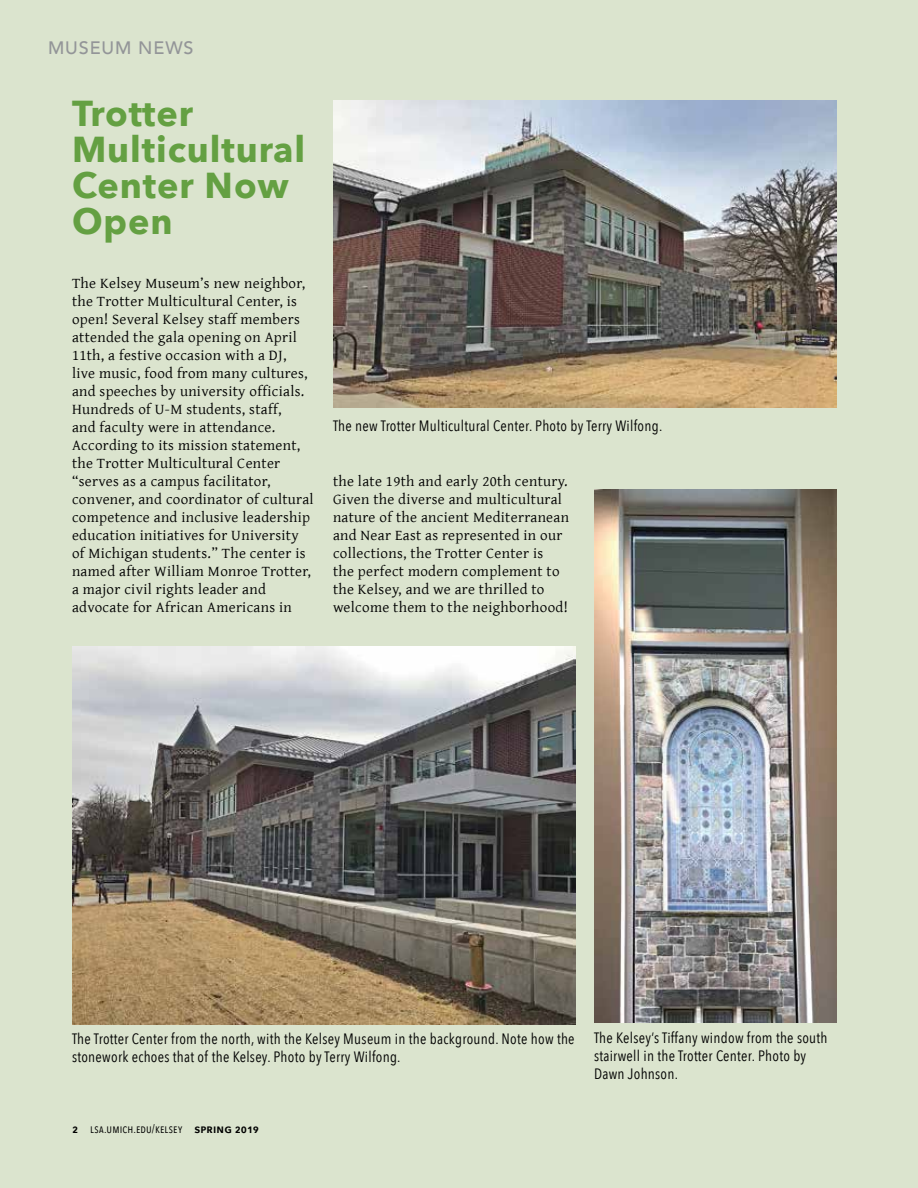
<style>
.page{position:relative;width:918px;height:1188px;background:#fff}
.page>*{position:absolute;margin:0;border:0;box-sizing:border-box;transform-origin:0 0}
.t1{font:700 36px/36px "Avenir Next";letter-spacing:.025em;color:#64a042}
.t2{font:500 18px "Avenir";letter-spacing:.05em;color:#939598}
.t3{font:15px/18px "Gentium Plus";letter-spacing:.02em;color:#000}
.t4{font:15px/18px "Avenir Next Condensed";letter-spacing:.02em;color:#000}
.t5{font:12px "Avenir Next Condensed";letter-spacing:.02em;color:#000}
.s1{font-family:"Avenir Next";font-weight:600}
</style>
<div class="page">
<div style="left:0;top:0;width:917px;height:1188px;background:#dbe4ce"></div>
<img style="left:333px;top:100px;width:504px;height:308px">
<img style="left:72px;top:646px;width:504px;height:378px">
<img style="left:594px;top:489px;width:243px;height:534px">
<p class="t2" style="left:48px;top:32px;width:147px">MUSEUM NEWS</p>
<h1 class="t1" style="left:72px;top:95px;width:235px">Trotter<br>Multicultural<br>Center Now<br>Open</h1>
<p class="t3" style="left:72px;top:273px;width:243px">The Kelsey Museum’s new neighbor, the Trotter Multicultural Center, is open! Several Kelsey staff members attended the gala opening on April 11th, a festive occasion with a DJ,<br>live music, food from many cultures, and speeches by university officials.<br>Hundreds of U-M students, staff,<br>and faculty were in attendance.<br>According to its mission statement, the Trotter Multicultural Center “serves as a campus facilitator, convener, and coordinator of cultural competence and inclusive leadership education initiatives for University of Michigan students.” The center is named after William Monroe Trotter, a major civil rights leader and advocate for African Americans in</p>
<p class="t4" style="left:333px;top:416px;width:331px">The new Trotter Multicultural Center. Photo by Terry Wilfong.</p>
<p class="t3" style="left:333px;top:471px;width:238px">the late 19th and early 20th century.<br>Given the diverse and multicultural nature of the ancient Mediterranean and Near East as represented in our collections, the Trotter Center is<br>the perfect modern complement to the Kelsey, and we are thrilled to welcome them to the neighborhood!</p>
<p class="t4" style="left:72px;top:1029px;width:504px">The Trotter Center from the north, with the Kelsey Museum in the background. Note how the stonework echoes that of the Kelsey. Photo by Terry Wilfong.</p>
<p class="t5" style="left:72px;top:1118px;width:189px"><span class="s1">2</span> lsa.umich.edu/kelsey <span class="s1">spring 2019</span></p>
<p class="t4" style="left:594px;top:1028px;width:235px">The Kelsey’s Tiffany window from the south stairwell in the Trotter Center. Photo by<br>Dawn Johnson.</p>
</div>
